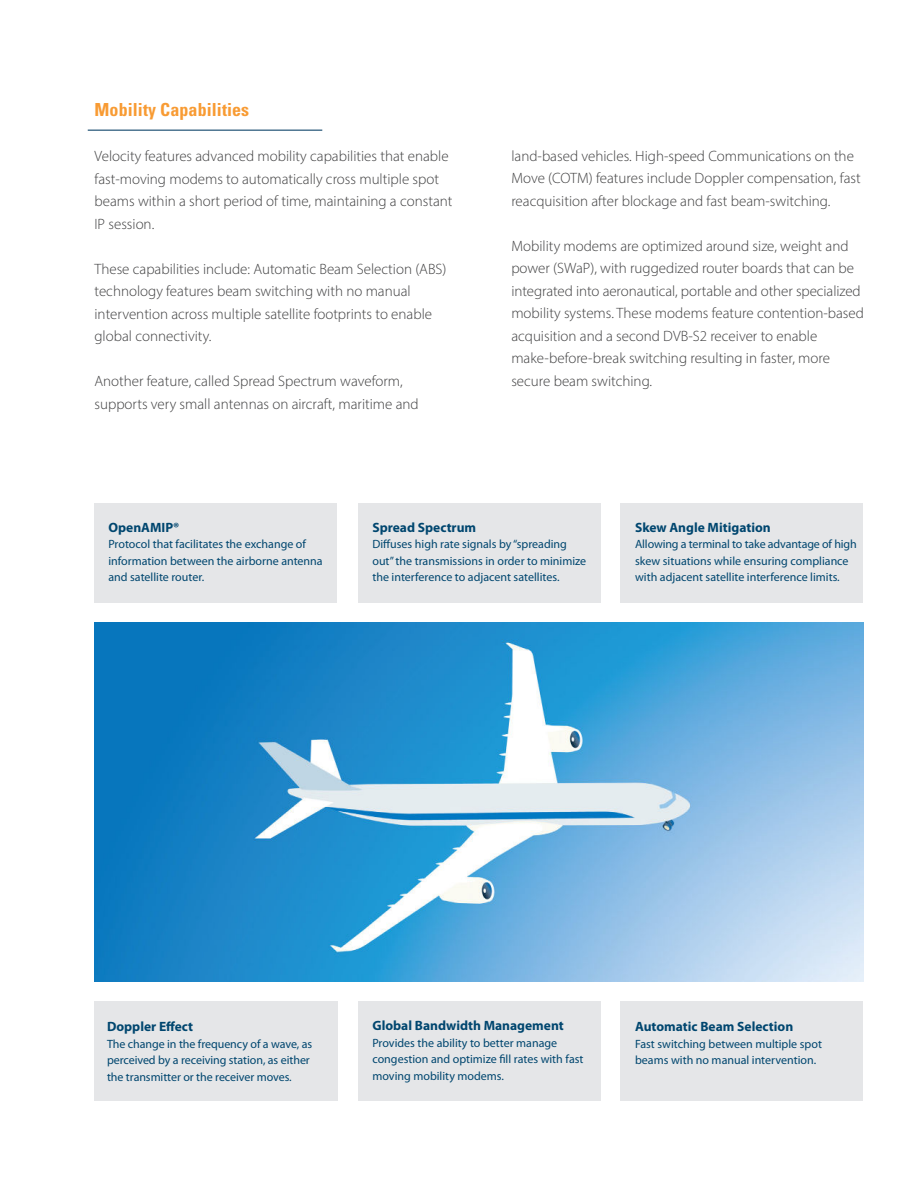
<style>
.page{position:relative;width:918px;height:1188px;background:#fff}
.page>*{position:absolute;margin:0;border:0;box-sizing:border-box;transform-origin:0 0}
.t1{font:700 condensed 18px "Univers LT Std";letter-spacing:.005em;color:#f89b33}
.t2{font:300 15px/22.5px "Myriad Pro";color:#3e3e3f}
.t3{font:700 13.5px "Myriad Pro";color:#00466f}
.t4{font:12px/16.5px "Myriad Pro";color:#00466f}
</style>
<div class="page">
<hr style="left:88px;top:130px;width:234px;height:1px;background:#003a62">
<img style="left:94px;top:622px;width:770px;height:360px">
<div style="left:95px;top:1002px;width:243px;height:99px;background:#e5e6e8"></div>
<div style="left:358px;top:1002px;width:243px;height:99px;background:#e5e6e8"></div>
<div style="left:620px;top:503px;width:243px;height:99px;background:#e5e6e8"></div>
<div style="left:620px;top:1002px;width:243px;height:99px;background:#e5e6e8"></div>
<div style="left:95px;top:503px;width:243px;height:99px;background:#e5e6e8"></div>
<div style="left:358px;top:503px;width:243px;height:99px;background:#e5e6e8"></div>
<p class="t1" style="left:94px;top:103px;width:156px">Mobility Capabilities</p>
<p class="t2" style="left:94px;top:146px;width:360px">Velocity features advanced mobility capabilities that enable fast-moving modems to automatically cross multiple spot beams within a short period of time, maintaining a constant IP session.</p>
<p class="t2" style="left:94px;top:259px;width:354px">These capabilities include: Automatic Beam Selection (ABS) technology features beam switching with no manual intervention across multiple satellite footprints to enable global connectivity.</p>
<p class="t2" style="left:94px;top:371px;width:326px">Another feature, called Spread Spectrum waveform, supports very small antennas on aircraft, maritime and</p>
<p class="t2" style="left:511px;top:146px;width:351px">land-based vehicles. High-speed Communi cations on the<br>Move (COTM) features include Doppler compensation, fast reacquisition after blockage and fast beam-switching.</p>
<p class="t2" style="left:511px;top:236px;width:354px">Mobility modems are optimized around size, weight and power (SWaP), with ruggedized router boards that can be integrated into aeronautical, portable and other specialized mobility systems. These modems feature contention-based acquisition and a second DVB-S2 receiver to enable make-before-break switching resulting in faster, more secure beam switching.</p>
<p class="t3" style="left:108px;top:522px;width:73px">OpenAMIP®</p>
<p class="t4" style="left:108px;top:537px;width:216px">Protocol that facilitates the exchange of information between the airborne antenna and satellite router.</p>
<p class="t3" style="left:372px;top:522px;width:105px">Spread Spectrum</p>
<p class="t4" style="left:372px;top:537px;width:215px">Diffuses high rate signals by “spreading out” the transmissions in order to minimize the interference to adjacent satellites.</p>
<p class="t3" style="left:635px;top:522px;width:137px">Skew Angle Mitigation</p>
<p class="t4" style="left:635px;top:537px;width:223px">Allowing a terminal to take advantage of high skew situations while ensuring com pli ance with adjacent satellite interference limits.</p>
<p class="t3" style="left:107px;top:1022px;width:88px">Doppler Effect</p>
<p class="t4" style="left:107px;top:1037px;width:207px">The change in the frequency of a wave, as perceived by a receiving station, as either the transmitter or the receiver moves.</p>
<p class="t3" style="left:372px;top:1021px;width:193px">Global Bandwidth Management</p>
<p class="t4" style="left:372px;top:1036px;width:213px">Provides the ability to better manage congestion and optimize fill rates with fast moving mobility modems.</p>
<p class="t3" style="left:635px;top:1022px;width:160px">Automatic Beam Selection</p>
<p class="t4" style="left:635px;top:1037px;width:188px">Fast switching between multiple spot beams with no manual intervention.</p>
</div>
